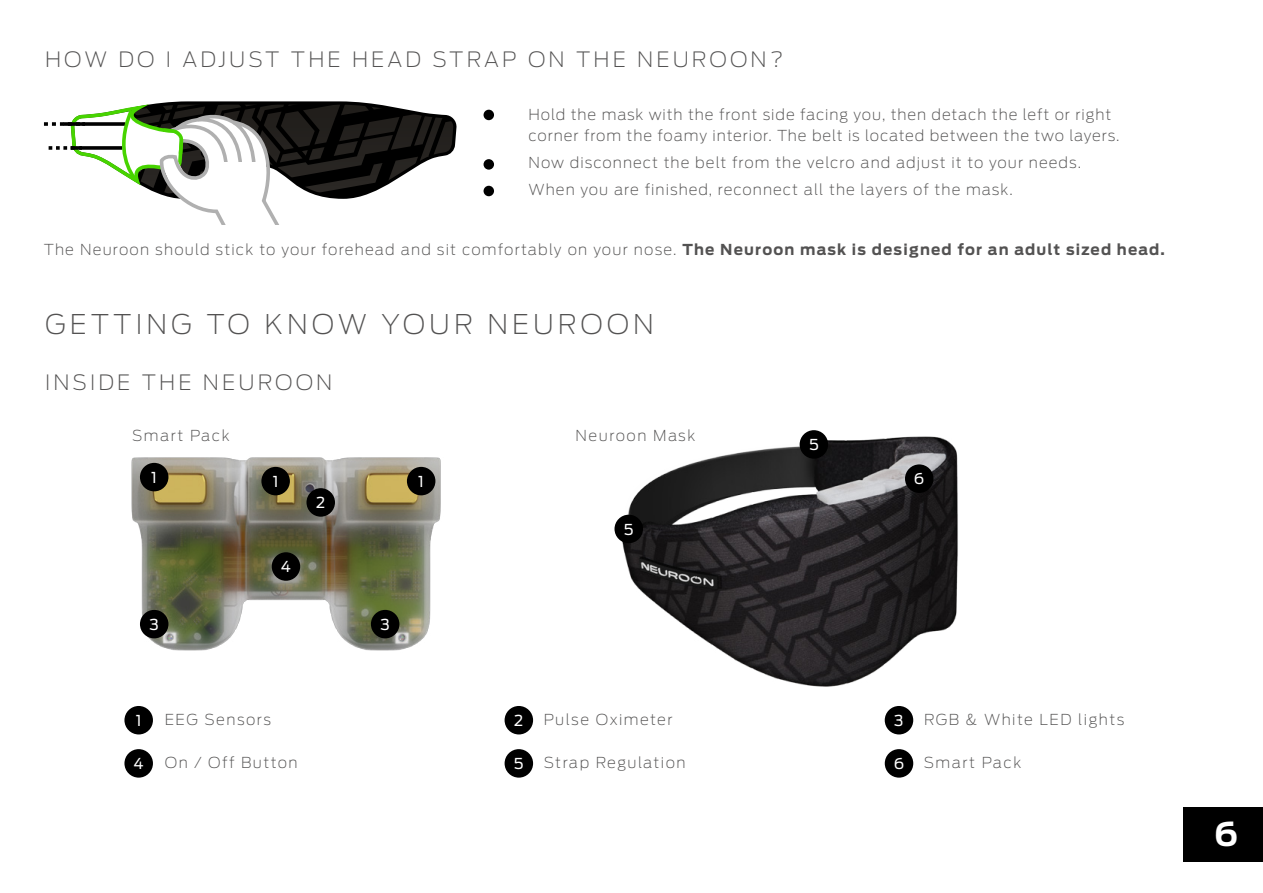
<style>
.page{position:relative;width:1263px;height:893px;background:#fff}
.page>*{position:absolute;margin:0;border:0;box-sizing:border-box;transform-origin:0 0}
.t1{font:700 33px "Antenna";color:#fff}
.t2{font:200 27px "Antenna";letter-spacing:.15em;color:#535252}
.t3{font:200 21px "Antenna";letter-spacing:.15em;color:#535252}
.t4{font:200 15px/21px "Antenna";letter-spacing:.07em;color:#535252}
.t5{font:200 15px "Antenna";letter-spacing:.1em;color:#535252}
.t6{font:15px "Antenna";color:#fff}
.t7{font:200 15px "Antenna";letter-spacing:.09em;color:#535252}
.s1{font-weight:700}
</style>
<div class="page">
<svg style="left:44px;top:101px;width:412px;height:124px"></svg>
<div style="left:217px;top:162px;width:42px;height:22px;background:#fff"></div>
<div style="left:1184px;top:807px;width:79px;height:54px;background:#000"></div>
<div style="left:483px;top:110px;width:11px;height:10px;background:#000;border-radius:50%"></div>
<div style="left:483px;top:159px;width:11px;height:11px;background:#000;border-radius:50%"></div>
<div style="left:483px;top:186px;width:11px;height:10px;background:#000;border-radius:50%"></div>
<img style="left:131px;top:457px;width:310px;height:194px">
<img style="left:617px;top:430px;width:341px;height:322px">
<div style="left:140px;top:463px;width:28px;height:28px;background:#000;border-radius:50%"></div>
<div style="left:124px;top:706px;width:29px;height:28px;background:#000;border-radius:50%"></div>
<div style="left:505px;top:706px;width:28px;height:28px;background:#000;border-radius:50%"></div>
<div style="left:885px;top:706px;width:28px;height:28px;background:#000;border-radius:50%"></div>
<div style="left:124px;top:749px;width:29px;height:29px;background:#000;border-radius:50%"></div>
<div style="left:272px;top:552px;width:28px;height:29px;background:#000;border-radius:50%"></div>
<div style="left:505px;top:749px;width:28px;height:29px;background:#000;border-radius:50%"></div>
<div style="left:885px;top:749px;width:28px;height:29px;background:#000;border-radius:50%"></div>
<div style="left:261px;top:467px;width:29px;height:28px;background:#000;border-radius:50%"></div>
<div style="left:306px;top:488px;width:29px;height:29px;background:#000;border-radius:50%"></div>
<div style="left:140px;top:610px;width:28px;height:28px;background:#000;border-radius:50%"></div>
<div style="left:614px;top:515px;width:29px;height:28px;background:#000;border-radius:50%"></div>
<div style="left:800px;top:430px;width:28px;height:29px;background:#000;border-radius:50%"></div>
<div style="left:905px;top:464px;width:28px;height:29px;background:#000;border-radius:50%"></div>
<div style="left:371px;top:610px;width:28px;height:28px;background:#000;border-radius:50%"></div>
<div style="left:407px;top:467px;width:28px;height:28px;background:#000;border-radius:50%"></div>
<h3 class="t3" style="left:45px;top:46px;width:740px">HOW DO I ADJUST THE HEAD STRAP ON THE NEUROON?</h3>
<p class="t4" style="left:528px;top:105px;width:593px">Hold the mask with the front side facing you, then detach the left or right corner from the foamy interior. The belt is located between the two layers.</p>
<p class="t4" style="left:528px;top:150px;width:554px;line-height:27px">Now disconnect the belt from the velcro and adjust it to your needs.<br>When you are finished, reconnect all the layers of the mask.</p>
<p class="t4" style="left:44px;top:239px;width:1122px">The Neuroon should stick to your forehead and sit comfortably on your nose. <span class="s1">The Neuroon mask is designed for an adult sized head.</span></p>
<h2 class="t2" style="left:45px;top:308px;width:610px">GETTING TO KNOW YOUR NEUROON</h2>
<h3 class="t3" style="left:45px;top:370px;width:289px">INSIDE THE NEUROON</h3>
<p class="t5" style="left:132px;top:427px;width:99px">Smart Pack</p>
<p class="t5" style="left:575px;top:427px;width:121px">Neuroon Mask</p>
<p class="t6" style="left:151px;top:468px;width:7px">1</p>
<p class="t6" style="left:150px;top:615px;width:11px">3</p>
<p class="t6" style="left:273px;top:472px;width:7px">1</p>
<p class="t6" style="left:281px;top:558px;width:12px">4</p>
<p class="t6" style="left:316px;top:494px;width:11px">2</p>
<p class="t6" style="left:418px;top:472px;width:7px">1</p>
<p class="t6" style="left:380px;top:615px;width:11px">3</p>
<p class="t6" style="left:624px;top:520px;width:11px">5</p>
<p class="t6" style="left:809px;top:436px;width:11px">5</p>
<p class="t6" style="left:914px;top:470px;width:12px">6</p>
<p class="t5" style="left:165px;top:711px;width:108px">EEG Sensors</p>
<p class="t5" style="left:544px;top:711px;width:130px">Pulse Oximeter</p>
<p class="t5" style="left:924px;top:711px;width:202px">RGB &amp; White LED lights</p>
<p class="t5" style="left:165px;top:754px;width:134px">On / Off Button</p>
<p class="t7" style="left:544px;top:754px;width:143px">Strap Regulation</p>
<p class="t5" style="left:924px;top:754px;width:99px">Smart Pack</p>
<p class="t6" style="left:136px;top:712px;width:7px">1</p>
<p class="t6" style="left:514px;top:712px;width:11px">2</p>
<p class="t6" style="left:894px;top:712px;width:11px">3</p>
<p class="t6" style="left:134px;top:755px;width:12px">4</p>
<p class="t6" style="left:514px;top:755px;width:11px">5</p>
<p class="t6" style="left:894px;top:755px;width:12px">6</p>
<h1 class="t1" style="left:1214px;top:814px;width:26px">6</h1>
</div>
